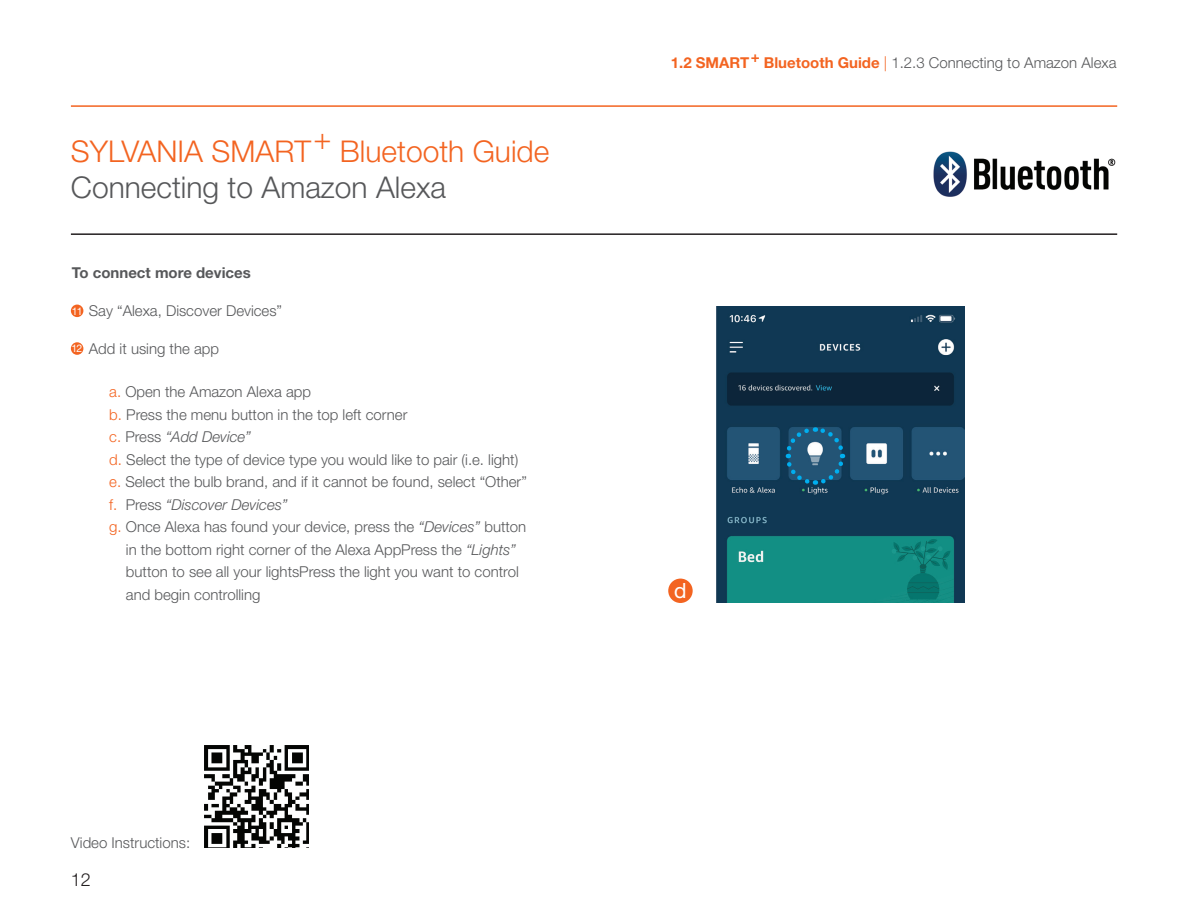
<style>
.page{position:relative;width:1188px;height:918px;background:#fff}
.page>*{position:absolute;margin:0;border:0;box-sizing:border-box;transform-origin:0 0}
.t1{font:300 30px "Helvetica Neue LT Pro";color:#f36421}
.t2{font:300 30px "Helvetica Neue LT Pro";color:#57585a}
.t3{font:21px "Helvetica Neue LT Pro";color:#fff}
.t4{font:300 18px "Helvetica Neue LT Pro";color:#231f20}
.t5{font:300 15px/22.5px "Helvetica Neue LT Pro";color:#57585a}
.t6{font:300 15px "Helvetica Neue LT Std";color:#57585a}
.t7{font:italic 300 15px "Helvetica Neue LT Std";color:#57585a}
.t8{font:700 15px "Helvetica Neue LT Std";color:#57585a}
.t9{font:10.5px "Helvetica Neue LT Pro";color:#fff}
.s1{font-weight:700;color:#f36421}
.s2{color:#f36421}
.s3{font-style:normal;color:#f36421}
.s4{font-style:normal}
.s5{font-style:italic}
</style>
<div class="page">
<hr style="left:71px;top:105px;width:1046px;height:2px;background:#f36421">
<hr style="left:71px;top:233px;width:1046px;height:2px;background:#231f20">
<img style="left:933px;top:151px;width:182px;height:46px">
<div style="left:71px;top:305px;width:12px;height:12px;background:#f36421;border-radius:50%"></div>
<div style="left:71px;top:342px;width:12px;height:13px;background:#f36421;border-radius:50%"></div>
<img style="left:205px;top:745px;width:104px;height:103px">
<div style="left:668px;top:579px;width:25px;height:24px;background:#f36421;border-radius:50%"></div>
<img style="left:716px;top:306px;width:248px;height:297px">
<svg style="left:783px;top:425px;width:64px;height:62px;background:#265c7c"></svg>
<h1 class="t1" style="left:71px;top:133px;width:480px">SYLVANIA SMART+ Bluetooth Guide</h1>
<h1 class="t2" style="left:71px;top:169px;width:377px">Connecting to Amazon Alexa</h1>
<p class="t8" style="left:72px;top:264px;width:180px">To connect more devices</p>
<p class="t5" style="left:89px;top:299px;width:195px">Say “Alexa, Discover Devices”</p>
<p class="t5" style="left:89px;top:337px;width:132px">Add it using the app</p>
<p class="t9" style="left:72px;top:304px;width:12px">11</p>
<p class="t9" style="left:72px;top:342px;width:12px">12</p>
<p class="t5" style="left:671px;top:51px;width:447px"><span class="s1">1.2 SMART</span><sup>+</sup> <span class="s1">Bluetooth Guide</span> <span class="s2">|</span> 1.2.3 Connecting to Amazon Alexa</p>
<p class="t5" style="left:109px;top:380px;width:300px"><span class="s2">a.</span> Open the Amazon Alexa app<br><span class="s2">b.</span> Press the menu button in the top left corner</p>
<p class="t7" style="left:109px;top:428px;width:143px"><span class="s3">c.</span> <span class="s4">Press</span> “Add Device”</p>
<p class="t5" style="left:109px;top:448px;width:419px"><span class="s2">d.</span> Select the type of device type you would like to pair (i.e. light) <span class="s2">e.</span> Select the bulb brand, and if it cannot be found, select “Other”</p>
<p class="t7" style="left:109px;top:495px;width:180px"><span class="s3">f.</span> <span class="s4">Press</span> “Discover Devices”</p>
<p class="t6" style="left:109px;top:518px;width:419px"><span class="s2">g.</span> Once Alexa has found your device, press the <span class="s5">“Devices”</span> button</p>
<p class="t6" style="left:126px;top:540px;width:392px">in the bottom right corner of the Alexa AppPress the <span class="s5">“Lights”</span></p>
<p class="t6" style="left:126px;top:563px;width:394px">button to see all your lightsPress the light you want to control</p>
<p class="t6" style="left:126px;top:585px;width:136px">and begin controlling</p>
<h2 class="t3" style="left:674px;top:578px;width:14px">d</h2>
<p class="t5" style="left:71px;top:831px;width:121px">Video Instructions:</p>
<p class="t4" style="left:71px;top:868px;width:22px">12</p>
</div>
